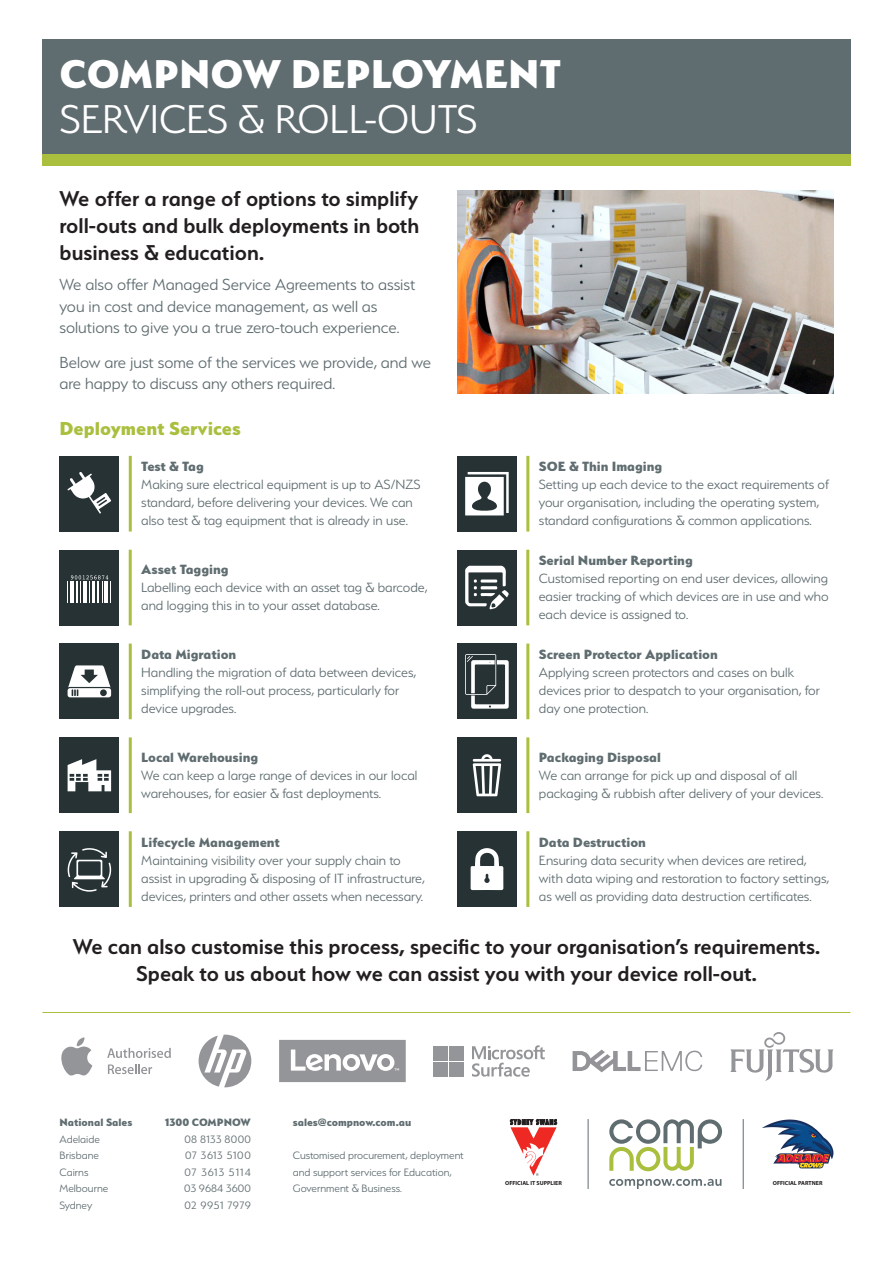
<style>
.page{position:relative;width:893px;height:1263px;background:#fff}
.page>*{position:absolute;margin:0;border:0;box-sizing:border-box;transform-origin:0 0}
.thin_heading{font:300 45px "Serenity";color:#fff}
.big_heading{font:800 45px "Serenity";color:#fff}
.sub-heading{font:600 24px/27px "Serenity";color:#231f20;text-align:justify}
.heading{font:800 21px "Serenity";color:#abbf3e}
.t1{font:300 18px/21.6px "Serenity";color:#5f6c70}
.basic_smaller{font:300 15px/18px "Serenity";color:#5f6c70}
.t2{font:300 12px/16.5px "Serenity";color:#5f6c70}
.t3{font:800 12px "Serenity";color:#5f6c70}
.t4{font:300 12px "Serenity";letter-spacing:.025em;color:#5f6c70}
.t5{font:300 12px "Serenity";letter-spacing:.06em;color:#5f6c70}
.t6{font:300 12px "Serenity";letter-spacing:.09em;color:#5f6c70}
.t7{font:300 12px "Serenity";letter-spacing:.03em;color:#5f6c70}
.t8{font:700 5.85px "Myriad Pro";color:#231f20}
.s1{font-weight:800}
</style>
<div class="page">
<div style="left:42px;top:39px;width:808px;height:121px;background:#5f6c70"></div>
<div style="left:42px;top:154px;width:808px;height:11px;background:#abbf3e"></div>
<hr style="left:42px;top:1012px;width:808px;height:1px;background:#abbf3e">
<svg style="left:472px;top:1045px;width:73px;height:32px"></svg>
<div style="left:434px;top:1046px;width:14px;height:15px;background:#939598"></div>
<div style="left:449px;top:1046px;width:15px;height:15px;background:#939598"></div>
<div style="left:434px;top:1062px;width:14px;height:14px;background:#939598"></div>
<div style="left:449px;top:1062px;width:15px;height:14px;background:#939598"></div>
<svg style="left:61px;top:1037px;width:31px;height:38px"></svg>
<svg style="left:108px;top:1064px;width:44px;height:10px"></svg>
<svg style="left:107px;top:1048px;width:64px;height:10px"></svg>
<svg style="left:609px;top:1119px;width:113px;height:52px"></svg>
<svg style="left:609px;top:1179px;width:112px;height:10px"></svg>
<svg style="left:509px;top:1119px;width:48px;height:57px"></svg>
<hr style="left:588px;top:1119px;width:1px;height:70px;background:#5f6c70">
<hr style="left:743px;top:1119px;width:1px;height:70px;background:#5f6c70">
<svg style="left:762px;top:1119px;width:71px;height:49px"></svg>
<svg style="left:573px;top:1049px;width:129px;height:23px"></svg>
<svg style="left:730px;top:1032px;width:103px;height:49px"></svg>
<svg style="left:279px;top:1040px;width:127px;height:42px"></svg>
<svg style="left:199px;top:1034px;width:52px;height:53px"></svg>
<img style="left:458px;top:191px;width:375px;height:202px">
<hr style="left:129px;top:456px;width:3px;height:75px;background:#abbf3e">
<hr style="left:526px;top:456px;width:3px;height:75px;background:#abbf3e">
<div style="left:60px;top:456px;width:59px;height:75px;background:#273235"></div>
<div style="left:457px;top:456px;width:60px;height:75px;background:#273235"></div>
<hr style="left:129px;top:550px;width:3px;height:75px;background:#abbf3e">
<hr style="left:526px;top:550px;width:3px;height:75px;background:#abbf3e">
<div style="left:59px;top:550px;width:60px;height:75px;background:#273235"></div>
<div style="left:457px;top:550px;width:60px;height:75px;background:#273235"></div>
<hr style="left:129px;top:643px;width:3px;height:76px;background:#abbf3e">
<hr style="left:526px;top:643px;width:3px;height:76px;background:#abbf3e">
<div style="left:60px;top:643px;width:59px;height:76px;background:#273235"></div>
<div style="left:457px;top:643px;width:60px;height:76px;background:#273235"></div>
<hr style="left:129px;top:737px;width:3px;height:76px;background:#abbf3e">
<hr style="left:129px;top:831px;width:3px;height:76px;background:#abbf3e">
<hr style="left:526px;top:737px;width:3px;height:76px;background:#abbf3e">
<hr style="left:526px;top:831px;width:3px;height:76px;background:#abbf3e">
<div style="left:60px;top:737px;width:59px;height:76px;background:#273235"></div>
<div style="left:60px;top:831px;width:59px;height:76px;background:#273235"></div>
<div style="left:457px;top:737px;width:60px;height:76px;background:#273235"></div>
<div style="left:457px;top:831px;width:60px;height:76px;background:#273235"></div>
<svg style="left:68px;top:759px;width:43px;height:32px"></svg>
<svg style="left:70px;top:575px;width:41px;height:28px"></svg>
<svg style="left:465px;top:472px;width:44px;height:43px"></svg>
<svg style="left:471px;top:848px;width:33px;height:42px"></svg>
<svg style="left:473px;top:754px;width:28px;height:42px"></svg>
<svg style="left:465px;top:566px;width:44px;height:43px"></svg>
<svg style="left:68px;top:665px;width:43px;height:32px"></svg>
<svg style="left:67px;top:472px;width:44px;height:41px"></svg>
<svg style="left:465px;top:654px;width:44px;height:55px"></svg>
<svg style="left:67px;top:848px;width:45px;height:44px"></svg>
<p class="big_heading" style="left:60px;top:48px;width:503px">COMPNOW DEPLOYMENT</p>
<p class="thin_heading" style="left:60px;top:95px;width:420px">SERVICES &amp; ROLL-OUTS</p>
<p class="sub-heading" style="left:60px;top:185px;width:361px">We offer a range of options to simplify roll-outs and bulk deployments in both business &amp; education.</p>
<p class="t1" style="left:60px;top:274px;width:357px">We also offer Managed Service Agreements to assist you in cost and device management, as well as solutions to give you a true zero-touch experience.</p>
<p class="t1" style="left:60px;top:351px;width:373px">Below are just some of the services we provide, and we are happy to discuss any others required.</p>
<p class="heading" style="left:60px;top:416px;width:183px">Deployment Services</p>
<p class="basic_smaller" style="left:141px;top:458px;width:281px"><span class="s1">Test &amp; Tag<br></span>Making sure electrical equipment is up to AS/NZS standard, before delivering your devices. We can also test &amp; tag equipment that is already in use.</p>
<p class="basic_smaller" style="left:539px;top:458px;width:292px"><span class="s1">SOE &amp; Thin Imaging<br></span>Setting up each device to the exact requirements of your organisation, including the operating system, standard configurations &amp; common applications.</p>
<p class="basic_smaller" style="left:141px;top:560px;width:288px"><span class="s1">Asset Tagging<br></span>Labelling each device with an asset tag &amp; barcode, and logging this in to your asset database.</p>
<p class="basic_smaller" style="left:539px;top:551px;width:291px"><span class="s1">Serial Number Reporting<br></span>Customised reporting on end user devices, allowing easier tracking of which devices are in use and who each device is assigned to.</p>
<p class="basic_smaller" style="left:141px;top:645px;width:277px"><span class="s1">Data Migration<br></span>Handling the migration of data between devices, simplifying the roll-out process, particularly for device upgrades.</p>
<p class="basic_smaller" style="left:539px;top:645px;width:283px"><span class="s1">Screen Protector Application<br></span>Applying screen protectors and cases on bulk devices prior to despatch to your organisation, for day one protection.</p>
<p class="basic_smaller" style="left:141px;top:748px;width:278px"><span class="s1">Local Warehousing<br></span>We can keep a large range of devices in our local warehouses, for easier &amp; fast deployments.</p>
<p class="basic_smaller" style="left:141px;top:833px;width:285px"><span class="s1">Lifecycle Management<br></span>Maintaining visibility over your supply chain to assist in upgrading &amp; disposing of IT infrastructure, devices, printers and other assets when necessary.</p>
<p class="basic_smaller" style="left:539px;top:748px;width:286px"><span class="s1">Packaging Disposal<br></span>We can arrange for pick up and disposal of all packaging &amp; rubbish after delivery of your devices.</p>
<p class="basic_smaller" style="left:539px;top:833px;width:292px"><span class="s1">Data Destruction<br></span>Ensuring data security when devices are retired, with data wiping and restoration to factory settings, as well as providing data destruction certificates.</p>
<p class="sub-heading" style="left:73px;top:932px;width:749px;text-align:center">We can also customise this process, specific to your organisation’s requirements.<br>Speak to us about how we can assist you with your device roll-out.</p>
<p class="t3" style="left:60px;top:1116px;width:74px">National Sales</p>
<p class="t3" style="left:165px;top:1116px;width:87px">1300 COMPNOW</p>
<p class="t2" style="left:60px;top:1131px;width:42px">Adelaide</p>
<p class="t4" style="left:184px;top:1133px;width:68px">08 8133 8000</p>
<p class="t2" style="left:60px;top:1147px;width:41px">Brisbane</p>
<p class="t5" style="left:185px;top:1149px;width:67px">07 3613 5100</p>
<p class="t2" style="left:60px;top:1164px;width:30px">Cairns</p>
<p class="t6" style="left:184px;top:1166px;width:68px">07 3613 5114</p>
<p class="t2" style="left:60px;top:1180px;width:50px">Melbourne</p>
<p class="t2" style="left:184px;top:1180px;width:68px">03 9684 3600</p>
<p class="t2" style="left:60px;top:1197px;width:34px">Sydney</p>
<p class="t7" style="left:185px;top:1199px;width:68px">02 9951 7979</p>
<p class="t3" style="left:293px;top:1116px;width:120px">sales@compnow.com.au</p>
<p class="t2" style="left:293px;top:1147px;width:173px">Customised procurement, deployment and support services for Education,<br>Government &amp; Business.</p>
<p class="t8" style="left:505px;top:1179px;width:58px">OFFICIAL IT SUPPLIER</p>
<p class="t8" style="left:773px;top:1179px;width:51px">OFFICIAL PARTNER</p>
</div>
